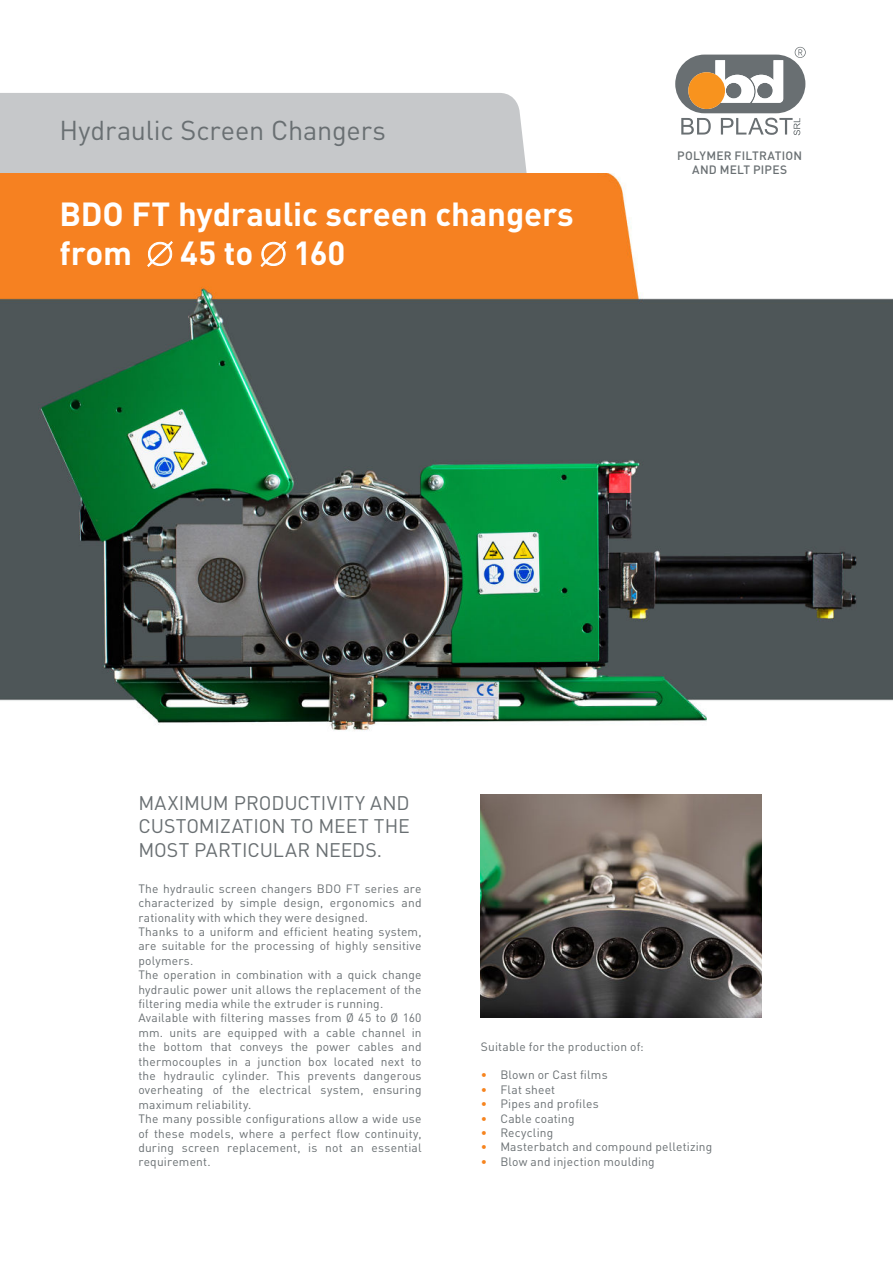
<style>
.page{position:relative;width:893px;height:1263px;background:#fff}
.page>*{position:absolute;margin:0;border:0;box-sizing:border-box;transform-origin:0 0}
.t1{font:700 33px/39px "DIN";letter-spacing:-.005em;color:#fff}
.t2{font:27px "DIN";letter-spacing:-.005em;color:#696f72}
.t3{font:19.5px/23.4px "DIN";letter-spacing:.005em;color:#696f72;text-align:justify}
.t4{font:12px/14.4px "DIN";letter-spacing:.015em;color:#696f72}
.t5{font:12px/14.4px "DIN Medium Alternate";letter-spacing:.015em;color:#696f72;text-align:center}
.s1{color:#f6841f}
</style>
<div class="page">
<svg style="left:675px;top:47px;width:131px;height:88px"></svg>
<div style="left:0;top:93px;width:527px;height:80px;background:#c6c8ca"></div>
<img style="left:0;top:173px;width:893px;height:558px">
<img style="left:481px;top:794px;width:281px;height:223px">
<svg style="left:147px;top:241px;width:26px;height:26px"></svg>
<svg style="left:261px;top:241px;width:25px;height:26px"></svg>
<h2 class="t2" style="left:60px;top:120px;width:328px">Hydraulic Screen Changers</h2>
<h1 class="t1" style="left:60px;top:198px;width:516px">BDO FT hydraulic screen changers from</h1>
<h1 class="t1" style="left:180px;top:237px;width:167px">45 to 160</h1>
<p class="t5" style="left:677px;top:149px;width:126px">POLYMER FILTRATION<br>AND MELT PIPES</p>
<h3 class="t3" style="left:138px;top:793px;width:273px">MAXIMUM PRODUCTIVITY AND CUSTOMIZATION TO MEET THE MOST PARTICULAR NEEDS.</h3>
<p class="t4" style="left:138px;top:882px;width:285px">The hydraulic screen changers BDO FT series are characterized by simple design, ergonomics and rationality with which they were designed.<br>Thanks to a uniform and efficient heating system, are suitable for the processing of highly sensitive polymers.<br>The operation in combination with a quick change hydraulic power unit allows the replacement of the filtering media while the extruder is running.<br>Available with filtering masses from Ø 45 to Ø 160 mm. units are equipped with a cable channel in the bottom that conveys the power cables and thermocouples in a junction box located next to the hydraulic cylinder. This prevents dangerous overheating of the electrical system, ensuring maximum reliability.<br>The many possible configurations allow a wide use of these models, where a perfect flow continuity, during screen replacement, is not an essential requirement.</p>
<p class="t4" style="left:481px;top:1040px;width:164px">Suitable for the production of:</p>
<p class="t4" style="left:481px;top:1069px;width:128px"><span class="s1">•</span> Blown or Cast films</p>
<p class="t4" style="left:481px;top:1083px;width:76px"><span class="s1">•</span> Flat sheet</p>
<p class="t4" style="left:481px;top:1098px;width:119px"><span class="s1">•</span> Pipes and profiles</p>
<p class="t4" style="left:481px;top:1112px;width:95px"><span class="s1">•</span> Cable coating</p>
<p class="t4" style="left:481px;top:1126px;width:74px"><span class="s1">•</span> Recycling</p>
<p class="t4" style="left:481px;top:1141px;width:233px"><span class="s1">•</span> Masterbatch and compound pelletizing</p>
<p class="t4" style="left:481px;top:1155px;width:175px"><span class="s1">•</span> Blow and injection moulding</p>
</div>
